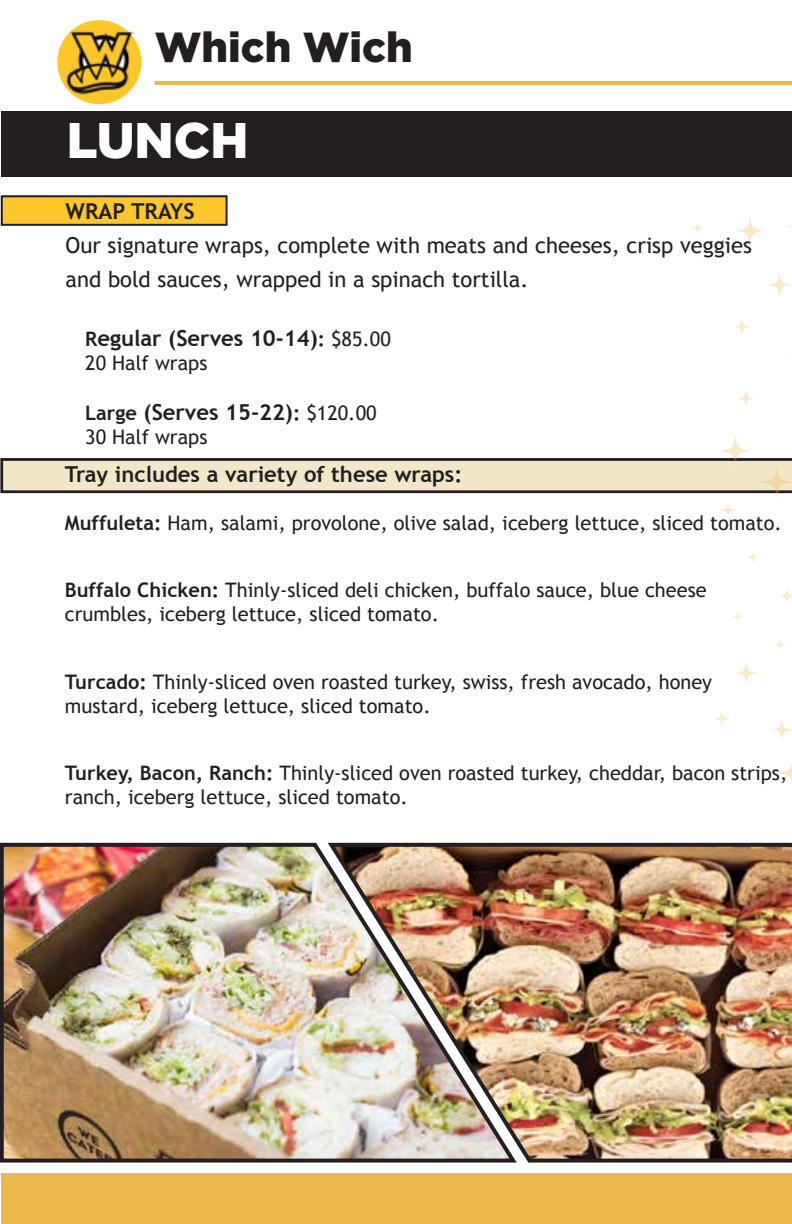
<style>
.page{position:relative;width:792px;height:1224px;background:#fff}
.page>*{position:absolute;margin:0;border:0;box-sizing:border-box;transform-origin:0 0}
.t1{font:900 50px "Gotham";color:#fff}
.t2{font:900 42px "Gotham";color:#231f20}
.t3{font:22px/34px "Trebuchet MS";color:#231f20}
.t4{font:700 22px "Trebuchet MS";color:#231f20}
.t5{font:20px/24px "Trebuchet MS";color:#231f20}
.s1{font-size:20px}
.s2{font-weight:400;font-size:20px}
.s3{font-weight:700}
</style>
<div class="page">
<div style="left:2px;top:1174px;width:790px;height:50px;background:#ecb84d"></div>
<img style="left:519px;top:842px;width:273px;height:321px">
<img style="left:0;top:842px;width:519px;height:321px">
<div style="left:2px;top:111px;width:790px;height:66px;background:#231f20"></div>
<svg style="left:155px;top:81px;width:637px;height:4px;background:#ecb951"></svg>
<div style="left:57px;top:20px;width:84px;height:84px;background:#ffc72a;border-radius:50%"></div>
<img style="left:65px;top:28px;width:68px;height:68px">
<div style="left:1px;top:195px;width:227px;height:31px;background:#ffc72a;border:2px solid #231f20"></div>
<svg style="left:735px;top:885px;width:20px;height:20px"></svg>
<svg style="left:733px;top:319px;width:18px;height:16px"></svg>
<svg style="left:771px;top:719px;width:21px;height:21px"></svg>
<svg style="left:780px;top:588px;width:12px;height:16px"></svg>
<svg style="left:735px;top:662px;width:22px;height:22px"></svg>
<svg style="left:733px;top:611px;width:10px;height:11px"></svg>
<svg style="left:738px;top:390px;width:17px;height:17px"></svg>
<svg style="left:788px;top:916px;width:4px;height:43px"></svg>
<svg style="left:777px;top:855px;width:15px;height:30px"></svg>
<svg style="left:775px;top:639px;width:11px;height:12px"></svg>
<svg style="left:692px;top:222px;width:11px;height:12px"></svg>
<svg style="left:776px;top:765px;width:16px;height:16px"></svg>
<svg style="left:747px;top:552px;width:11px;height:11px"></svg>
<svg style="left:0;top:436px;width:792px;height:82px"></svg>
<svg style="left:714px;top:711px;width:16px;height:16px"></svg>
<svg style="left:735px;top:216px;width:30px;height:30px"></svg>
<svg style="left:767px;top:273px;width:25px;height:24px"></svg>
<h2 class="t2" style="left:155px;top:23px;width:260px">Which Wich</h2>
<h1 class="t1" style="left:67px;top:111px;width:183px">LUNCH</h1>
<p class="t4" style="left:66px;top:197px;width:131px">WRAP TRAYS</p>
<p class="t3" style="left:66px;top:228px;width:688px">Our signature wraps, complete with meats and cheeses, crisp veggies and bold sauces, wrapped in a spinach tortilla.</p>
<p class="t4" style="left:85px;top:324px;width:307px"><span class="s1">R</span>egular (Serves 10-14)<span class="s1">:</span> <span class="s2">$85.00</span></p>
<p class="t5" style="left:85px;top:351px;width:124px">20 Half wraps</p>
<p class="t4" style="left:85px;top:399px;width:293px"><span class="s1">Large</span> (Serves 15-22)<span class="s1">:</span> <span class="s2">$120.00</span></p>
<p class="t5" style="left:85px;top:425px;width:124px">30 Half wraps</p>
<p class="t4" style="left:65px;top:461px;width:399px">Tray includes a variety of these wraps:</p>
<p class="t5" style="left:65px;top:511px;width:718px"><span class="s3">Muffuleta:</span> Ham, salami, provolone, olive salad, iceberg lettuce, sliced tomato.</p>
<p class="t5" style="left:65px;top:579px;width:643px"><span class="s3">Buffalo Chicken:</span> Thinly-sliced deli chicken, buffalo sauce, blue cheese crumbles, iceberg lettuce, sliced tomato.</p>
<p class="t5" style="left:65px;top:670px;width:649px"><span class="s3">Turcado:</span> Thinly-sliced oven roasted turkey, swiss, fresh avocado, honey mustard, iceberg lettuce, sliced tomato.</p>
<p class="t5" style="left:65px;top:761px;width:724px"><span class="s3">Turkey, Bacon, Ranch:</span> Thinly-sliced oven roasted turkey, cheddar, bacon strips, ranch, iceberg lettuce, sliced tomato.</p>
</div>
